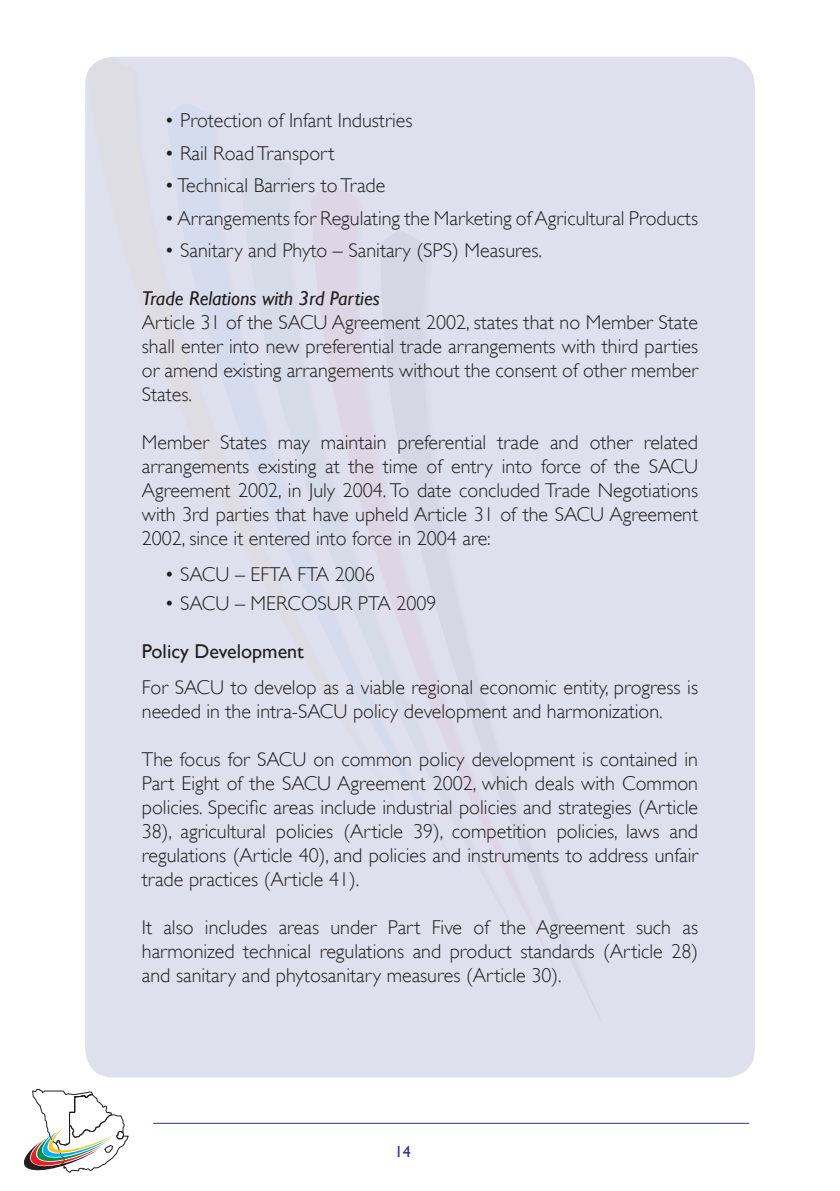
<style>
.page{position:relative;width:840px;height:1191px;background:#fff}
.page>*{position:absolute;margin:0;border:0;box-sizing:border-box;transform-origin:0 0}
.t1{font:300 20px/24px "Gill Sans";color:#231f20;text-align:justify}
.t2{font:italic 20px "Gill Sans";color:#231f20}
.t3{font:20px "Gill Sans";color:#231f20}
.t4{font:16px "Gill Sans";color:#2e3092}
</style>
<div class="page">
<svg style="left:24px;top:1089px;width:105px;height:84px"></svg>
<div style="left:85px;top:57px;width:669px;height:1020px;background:#dfe0ee;border-radius:28px"></div>
<hr style="left:153px;top:1122px;width:595px;height:1px;background:#2e3092">
<p class="t1" style="left:164px;top:108px;width:249px">• Protection of Infant Industries</p>
<p class="t1" style="left:164px;top:141px;width:171px">• Rail Road Transport</p>
<p class="t1" style="left:164px;top:173px;width:222px">• Technical Barriers to Trade</p>
<p class="t1" style="left:164px;top:206px;width:534px">• Arrangements for Regulating the Marketing of Agricultural Products</p>
<p class="t1" style="left:164px;top:238px;width:379px">• Sanitary and Phyto – Sanitary (SPS) Measures.</p>
<p class="t2" style="left:142px;top:287px;width:239px">Trade Relations with 3rd Parties</p>
<p class="t1" style="left:142px;top:310px;width:557px">Article 31 of the SACU Agreement 2002, states that no Member State shall enter into new preferential trade arrangements with third parties or amend existing arrangements without the consent of other member States.</p>
<p class="t1" style="left:142px;top:430px;width:557px">Member States may maintain preferential trade and other related arrangements existing at the time of entry into force of the SACU Agreement 2002, in July 2004. To date concluded Trade Negotiations with 3rd parties that have upheld Article 31 of the SACU Agreement 2002, since it entered into force in 2004 are:</p>
<p class="t1" style="left:164px;top:562px;width:211px">• SACU – EFTA FTA 2006</p>
<p class="t1" style="left:164px;top:591px;width:273px">• SACU – MERCOSUR PTA 2009</p>
<p class="t3" style="left:142px;top:640px;width:163px">Policy Development</p>
<p class="t1" style="left:142px;top:675px;width:557px">For SACU to develop as a viable regional economic entity, progress is needed in the intra-SACU policy development and harmonization.</p>
<p class="t1" style="left:142px;top:747px;width:557px">The focus for SACU on common policy development is contained in Part Eight of the SACU Agreement 2002, which deals with Common policies. Specific areas include industrial policies and strategies (Article 38), agricultural policies (Article 39), competition policies, laws and regulations (Article 40), and policies and instruments to address unfair trade practices (Article 41).</p>
<p class="t1" style="left:142px;top:915px;width:557px">It also includes areas under Part Five of the Agreement such as harmonized technical regulations and product standards (Article 28) and sanitary and phytosanitary measures (Article 30).</p>
<p class="t4" style="left:395px;top:1142px;width:17px">14</p>
</div>
